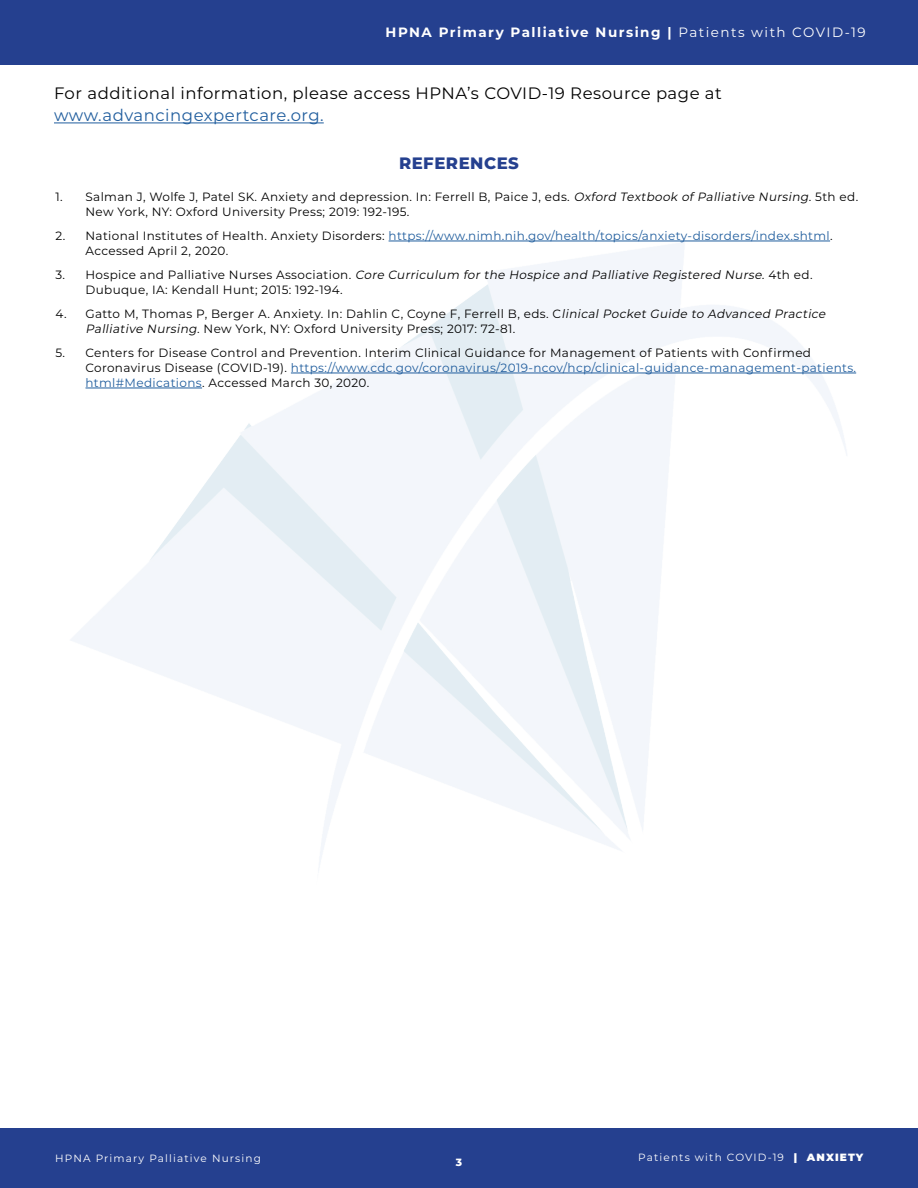
<style>
.page{position:relative;width:918px;height:1188px;background:#fff}
.page>*{position:absolute;margin:0;border:0;box-sizing:border-box;transform-origin:0 0}
.t1{font:16.5px "Montserrat";letter-spacing:.03em;color:#000}
.t2{font:16.5px "Montserrat";letter-spacing:.03em;color:#215e9e}
.t3{font:800 16.5px "Montserrat";letter-spacing:.03em;color:#25408f}
.t4{font:700 13.5px "Montserrat";letter-spacing:.11em;color:#fff}
.t5{font:12px/15px "Montserrat";letter-spacing:.03em;color:#000}
.t6{font:12px/15px "Montserrat";letter-spacing:.03em;color:#215e9e}
.t7{font:10.5px "Montserrat";letter-spacing:.11em;color:#fff}
.t8{font:800 10.5px "Montserrat";color:#fff}
.s1{font-weight:400}
.s2{font-style:italic}
.s3{color:#000}
.s4{color:#215e9e}
.s5{font-weight:900}
</style>
<div class="page">
<img style="left:71px;top:240px;width:786px;height:627px">
<div style="left:0;top:1129px;width:918px;height:59px;background:#25408f"></div>
<div style="left:0;top:0;width:918px;height:65px;background:#25408f"></div>
<hr style="left:54px;top:123px;width:270px;height:1px;background:#215e9e">
<hr style="left:389px;top:241px;width:441px;height:1px;background:#215e9e">
<hr style="left:291px;top:373px;width:565px;height:1px;background:#215e9e">
<hr style="left:86px;top:388px;width:116px;height:1px;background:#215e9e">
<p class="t4" style="left:386px;top:23px;width:482px">HPNA Primary Palliative Nursing | <span class="s1">Patients with COVID-19</span></p>
<h1 class="t1" style="left:54px;top:82px;width:669px">For additional information, please access HPNA’s COVID-19 Resource page at</h1>
<h1 class="t2" style="left:54px;top:104px;width:271px">www.advancingexpertcare.org.</h1>
<h1 class="t3" style="left:399px;top:151px;width:121px">REFERENCES</h1>
<p class="t5" style="left:86px;top:189px;width:774px;text-indent:-30px">1. Salman J, Wolfe J, Patel SK. Anxiety and depression. In: Ferrell B, Paice J, eds. <span class="s2">Oxford Textbook of Palliative Nursing</span>. 5th ed.<br>New York, NY: Oxford University Press; 2019: 192-195.</p>
<p class="t6" style="left:86px;top:228px;width:749px;text-indent:-30px"><span class="s3">2. National Institutes of Health. Anxiety Disorders:</span> https://www.nimh.nih.gov/health/topics/anxiety-disorders/index.shtml<span class="s3">.<br>Accessed April 2, 2020.</span></p>
<p class="t5" style="left:86px;top:267px;width:729px;text-indent:-30px">3 . H os p i ce a n d P a l l i a t ive N u rses Assoc i a t i o n . <span class="s2">Core Curriculum for the Hospice and Palliative Registered Nurse.</span> 4t h ed .<br>Dubuque, IA: Kendall Hunt; 2015: 192-194.</p>
<p class="t5" style="left:86px;top:306px;width:744px;text-indent:-30px">4. Gatto M, Thomas P, Berger A. Anxiety. In: Dahlin C, Coyne F, Ferrell B, eds. C<span class="s2">linical Pocket Guide to Advanced Practice<br>Palliative Nursing</span>. New York, NY: Oxford University Press; 2017: 72-81.</p>
<p class="t5" style="left:85px;top:345px;width:772px;text-indent:-30px">5. Centers for Disease Control and Prevention. Interim Clinical Guidance for Management of Patients with Confirmed<br>Coronavirus Disease (COVID-19). <span class="s4">https://www.cdc.gov/coronavirus/2019-ncov/hcp/clinical-guidance-management-patients. html#Medications</span>. Accessed March 30, 2020.</p>
<p class="t7" style="left:55px;top:1151px;width:207px">HPNA Primary Palliative Nursing</p>
<p class="t8" style="left:456px;top:1154px;width:8px">3</p>
<p class="t7" style="left:638px;top:1150px;width:227px">Patients with COVID-19 <span class="s5">| ANXIETY</span></p>
</div>
